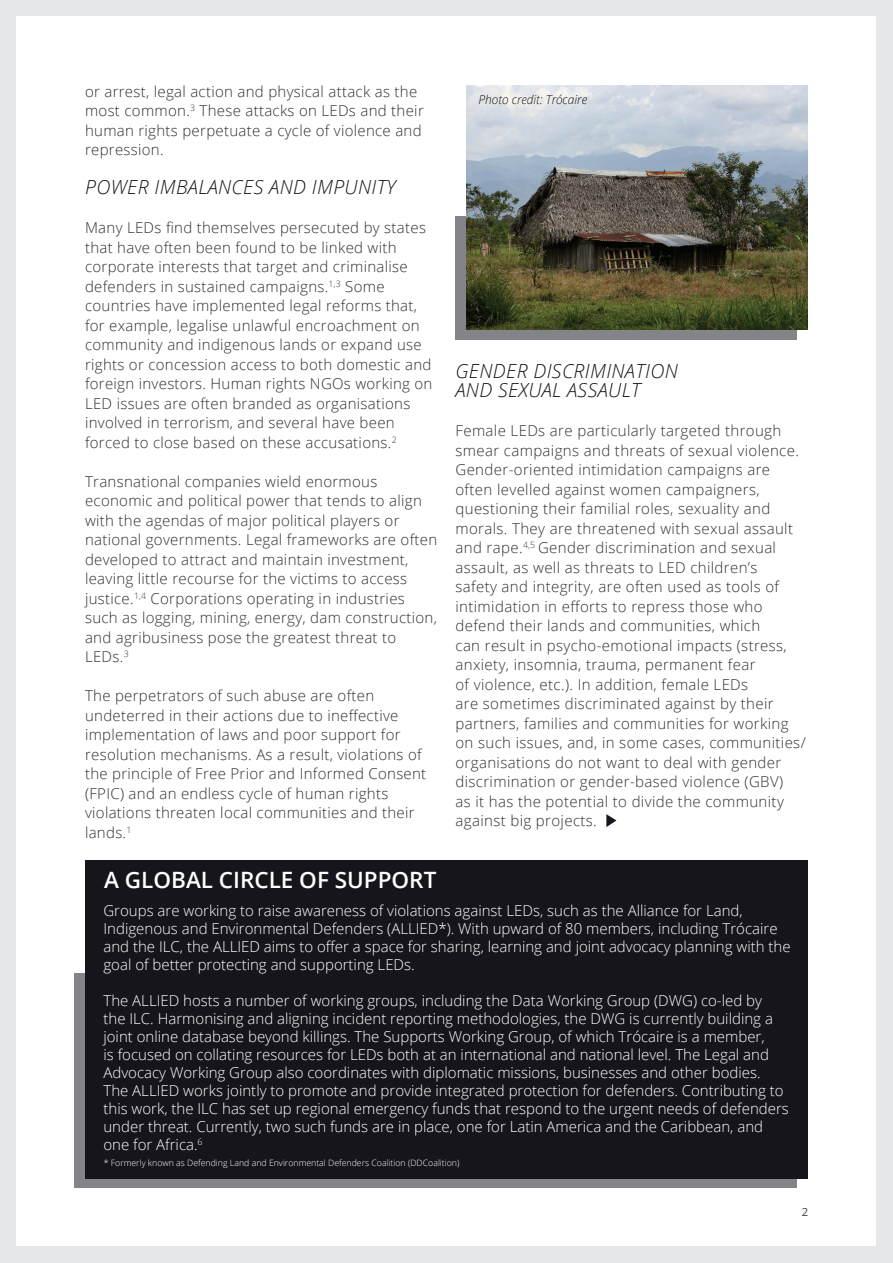
<style>
.page{position:relative;width:893px;height:1263px;background:#e6e7e9}
.page>*{position:absolute;margin:0;border:0;box-sizing:border-box;transform-origin:0 0}
.t1{font:600 22.5px "Open Sans";color:#fff}
.t2{font:italic 300 19.5px "Open Sans";letter-spacing:.02em;color:#16151b}
.t3{font:300 15px/19.5px "Open Sans";letter-spacing:.02em;color:#312f30}
.t4{font:300 15px/18px "Open Sans";color:#fff}
.t5{font:italic 300 12.3px "Open Sans";color:#16151b}
.t6{font:11.25px "Open Sans";color:#3e3e3f}
.t7{font:300 8.7px "Open Sans";color:#fff}
</style>
<div class="page">
<div style="left:17px;top:16px;width:859px;height:1230px;background:#fff"></div>
<svg style="left:606px;top:814px;width:10px;height:13px"></svg>
<div style="left:456px;top:217px;width:341px;height:123px;background:#828487"></div>
<img style="left:467px;top:85px;width:340px;height:244px">
<div style="left:74px;top:974px;width:723px;height:214px;background:#828487"></div>
<div style="left:85px;top:860px;width:723px;height:318px;background:#16151b"></div>
<p class="t3" style="left:85px;top:81px;width:340px">or arrest, legal action and physical attack as the most common.<sup>3</sup> These attacks on LEDs and their human rights perpetuate a cycle of violence and repression.</p>
<p class="t2" style="left:85px;top:174px;width:312px">POWER IMBALANCES AND IMPUNITY</p>
<p class="t3" style="left:85px;top:217px;width:349px">Many LEDs find themselves persecuted by states that have often been found to be linked with corporate interests that target and criminalise defenders in sustained campaigns.<sup>1,3</sup> Some countries have implemented legal reforms that, for example, legalise unlawful encroachment on community and indigenous lands or expand use rights or concession access to both domestic and foreign investors. Human rights NGOs working on LED issues are often branded as organisations involved in terrorism, and several have been forced to close based on these accusations.<sup>2</sup></p>
<p class="t3" style="left:85px;top:471px;width:354px">Transnational companies wield enormous economic and political power that tends to align with the agendas of major political players or national governments. Legal frameworks are often developed to attract and maintain investment, leaving little recourse for the victims to access justice.<sup>1,4</sup> Corporations operating in industries such as logging, mining, energy, dam construction, and agribusiness pose the greatest threat to LEDs.<sup>3</sup></p>
<p class="t3" style="left:85px;top:685px;width:343px">The perpetrators of such abuse are often undeterred in their actions due to ineffective implementation of laws and poor support for resolution mechanisms. As a result, violations of the principle of Free Prior and Informed Consent (FPIC) and an endless cycle of human rights violations threaten local communities and their lands.<sup>1</sup></p>
<p class="t5" style="left:478px;top:92px;width:110px">Photo credit: Trócaire</p>
<p class="t2" style="left:455px;top:357px;width:224px">GENDER DISCRIMINATION</p>
<p class="t2" style="left:455px;top:376px;width:186px">AND SEXUAL ASSAULT</p>
<p class="t3" style="left:455px;top:420px;width:352px">Female LEDs are particularly targeted through smear campaigns and threats of sexual violence.<br>Gender-oriented intimidation campaigns are often levelled against women campaigners, questioning their familial roles, sexuality and morals. They are threatened with sexual assault and rape.<sup>4,5</sup> Gender discrimination and sexual assault, as well as threats to LED children’s<br>safety and integrity, are often used as tools of intimidation in efforts to repress those who defend their lands and communities, which<br>can result in psycho-emotional impacts (stress, anxiety, insomnia, trauma, permanent fear<br>of violence, etc.). In addition, female LEDs<br>are sometimes discriminated against by their partners, families and communities for working on such issues, and, in some cases, communities/ organisations do not want to deal with gender discrimination or gender-based violence (GBV)<br>as it has the potential to divide the community against big projects.</p>
<p class="t1" style="left:104px;top:865px;width:334px">A GLOBAL CIRCLE OF SUPPORT</p>
<p class="t4" style="left:103px;top:901px;width:689px">Groups are working to raise awareness of violations against LEDs, such as the Alliance for Land, Indigenous and Environmental Defenders (ALLIED*). With upward of 80 members, including Trócaire and the ILC, the ALLIED aims to offer a space for sharing, learning and joint advocacy planning with the goal of better protecting and supporting LEDs.</p>
<p class="t4" style="left:103px;top:991px;width:687px">The ALLIED hosts a number of working groups, including the Data Working Group (DWG) co-led by<br>the ILC. Harmonising and aligning incident reporting methodologies, the DWG is currently building a joint online database beyond killings. The Supports Working Group, of which Trócaire is a member,<br>is focused on collating resources for LEDs both at an international and national level. The Legal and Advocacy Working Group also coordinates with diplomatic missions, businesses and other bodies.<br>The ALLIED works jointly to promote and provide integrated protection for defenders. Contributing to this work, the ILC has set up regional emergency funds that respond to the urgent needs of defenders under threat. Currently, two such funds are in place, one for Latin America and the Caribbean, and one for Africa.<sup>6</sup></p>
<p class="t7" style="left:104px;top:1156px;width:357px">* Formerly known as Defending Land and Environmental Defenders Coalition (DDCoalition)</p>
<p class="t6" style="left:802px;top:1204px;width:8px">2</p>
</div>
